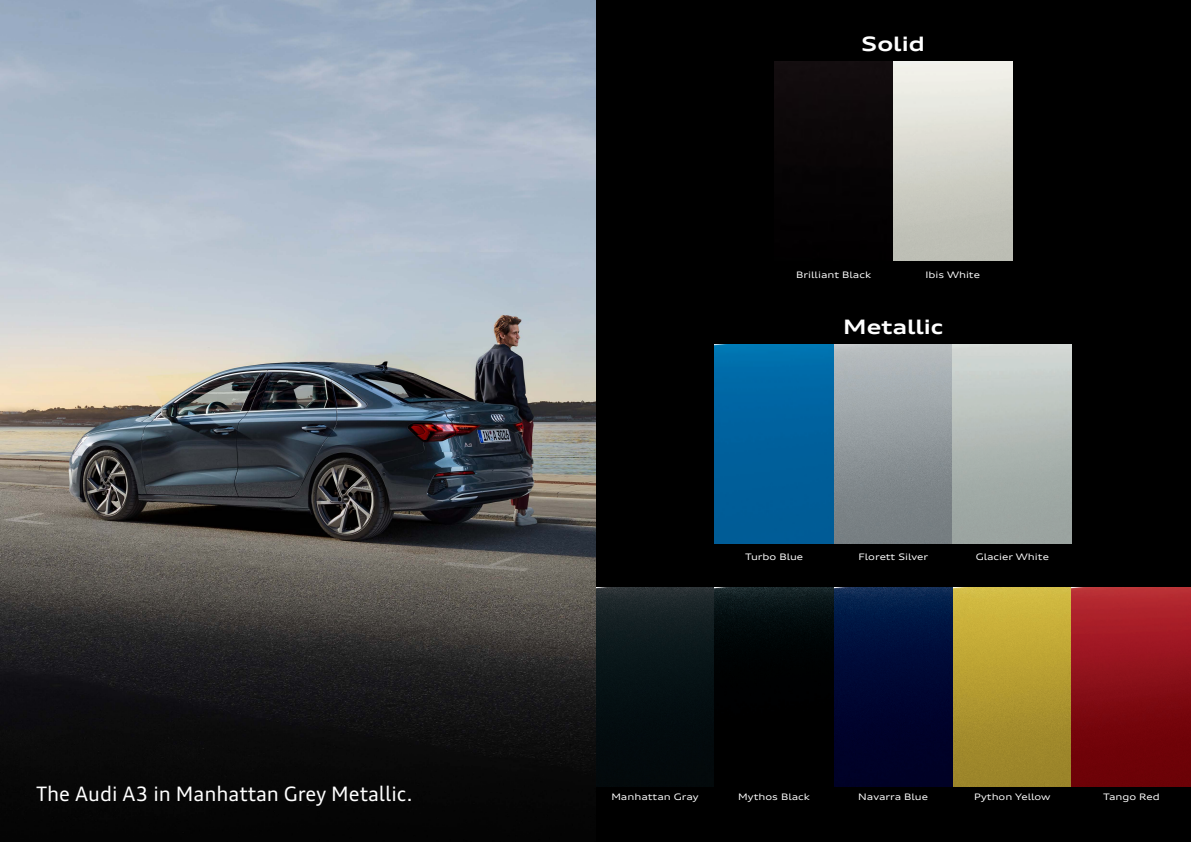
<style>
.page{position:relative;width:1191px;height:842px;background:#000}
.page>*{position:absolute;margin:0;border:0;box-sizing:border-box;transform-origin:0 0}
.t1{font:20px "Audi Type";color:#fff}
.t2{font:700 expanded 20px "Audi Type";color:#fff}
.t3{font:expanded 9px "Audi Type";color:#fff}
</style>
<div class="page">
<img style="left:774px;top:62px;width:238px;height:199px">
<img style="left:714px;top:345px;width:357px;height:198px">
<img style="left:595px;top:588px;width:596px;height:199px">
<img style="left:0;top:0;width:595px;height:806px">
<p class="t2" style="left:861px;top:32px;width:65px">Solid</p>
<p class="t3" style="left:796px;top:269px;width:76px">Brilliant Black</p>
<p class="t3" style="left:925px;top:269px;width:56px">Ibis White</p>
<p class="t2" style="left:843px;top:314px;width:101px">Metallic</p>
<p class="t3" style="left:745px;top:552px;width:60px">Turbo Blue</p>
<p class="t3" style="left:858px;top:552px;width:71px">Florett Silver</p>
<p class="t3" style="left:975px;top:552px;width:75px">Glacier White</p>
<p class="t1" style="left:36px;top:782px;width:378px">The Audi A3 in Manhattan Grey Metallic.</p>
<p class="t3" style="left:611px;top:791px;width:89px">Manhattan Gray</p>
<p class="t3" style="left:738px;top:791px;width:73px">Mythos Black</p>
<p class="t3" style="left:858px;top:791px;width:71px">Navarra Blue</p>
<p class="t3" style="left:974px;top:791px;width:78px">Python Yellow</p>
<p class="t3" style="left:1103px;top:791px;width:58px">Tango Red</p>
</div>
